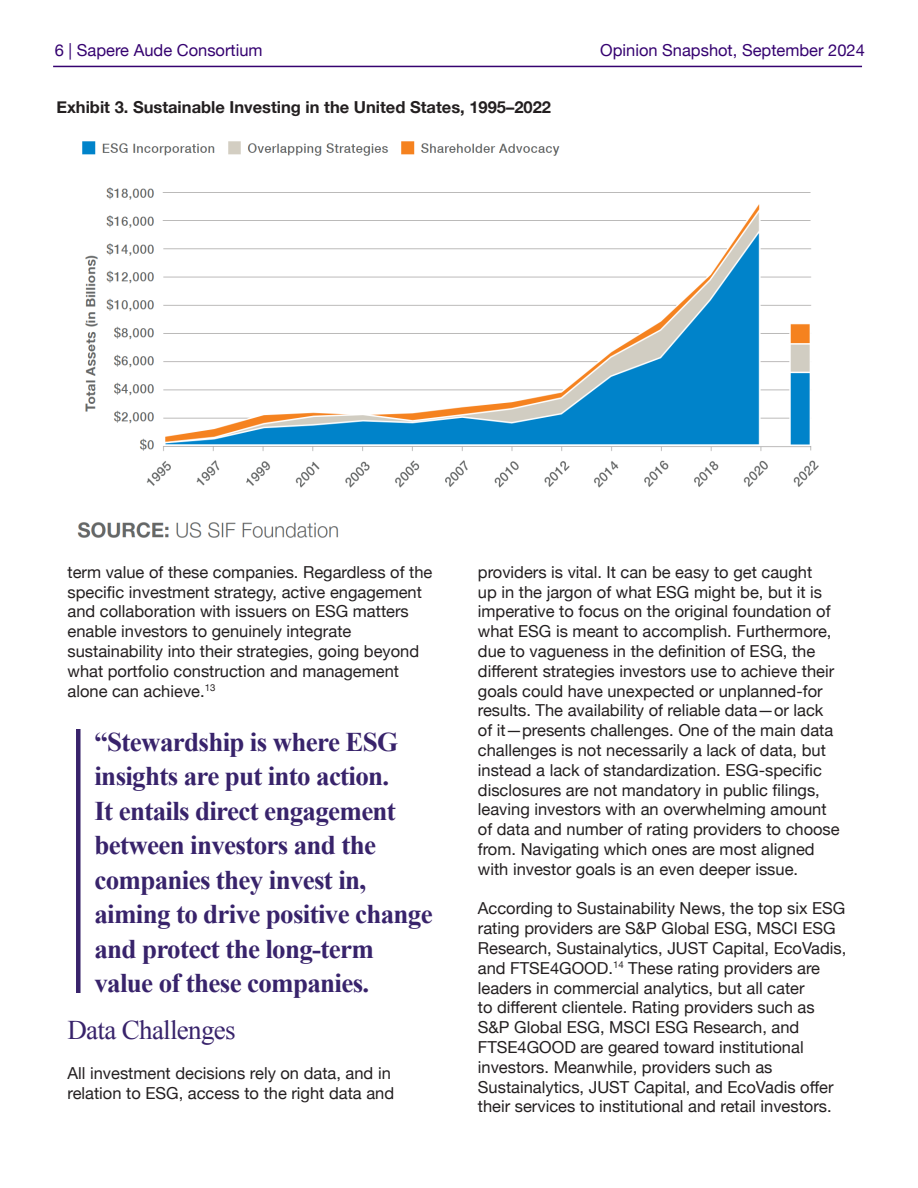
<style>
.page{position:relative;width:918px;height:1188px;background:#fff}
.page>*{position:absolute;margin:0;border:0;box-sizing:border-box;transform-origin:0 0}
.t1{font:700 27px/34.5px "Times New Roman";letter-spacing:-.025em;color:#38236b}
.t2{font:27px "Times New Roman";letter-spacing:-.025em;color:#38236b}
.t3{font:16.5px/19.8px "Helvetica Neue";color:#231f20}
.t4{font:700 16.5px "Helvetica Neue";color:#231f20}
.t5{font:16.5px "Helvetica Neue";color:#350270}
</style>
<div class="page">
<hr style="left:53px;top:66px;width:809px;height:1px;background:#350270">
<div style="left:76px;top:729px;width:5px;height:264px;background:#38236b"></div>
<img style="left:77px;top:141px;width:742px;height:397px">
<p class="t5" style="left:55px;top:38px;width:209px">6 | Sapere Aude Consortium</p>
<p class="t5" style="left:600px;top:38px;width:266px">Opinion Snapshot, September 2024</p>
<p class="t4" style="left:56px;top:95px;width:496px">Exhibit 3. Sustainable Investing in the United States, 1995–2022</p>
<p class="t3" style="left:68px;top:563px;width:366px">term value of these companies. Regardless of the specific investment strategy, active engagement and collaboration with issuers on ESG matters enable investors to genuinely integrate sustainability into their strategies, going beyond what portfolio construction and management alone can achieve.<sup>13</sup></p>
<p class="t1" style="left:94px;top:724px;width:340px">“Stewardship is where ESG insights are put into action.<br>It entails direct engagement between investors and the companies they invest in, aiming to drive positive change and protect the long-term value of these companies.</p>
<p class="t2" style="left:68px;top:1012px;width:170px">Data Challenges</p>
<p class="t3" style="left:68px;top:1064px;width:328px">All investment decisions rely on data, and in relation to ESG, access to the right data and</p>
<p class="t3" style="left:478px;top:563px;width:358px">providers is vital. It can be easy to get caught up in the jargon of what ESG might be, but it is imperative to focus on the original foundation of what ESG is meant to accomplish. Furthermore, due to vagueness in the definition of ESG, the different strategies investors use to achieve their goals could have unexpected or unplanned-for results. The availability of reliable data—or lack of it—presents challenges. One of the main data challenges is not necessarily a lack of data, but instead a lack of standardization. ESG-specific</p>
<p class="t3" style="left:478px;top:781px;width:363px">disclosures are not mandatory in public filings, leaving investors with an overwhelming amount of data and number of rating providers to choose from. Navigating which ones are most aligned with investor goals is an even deeper issue.</p>
<p class="t3" style="left:478px;top:900px;width:369px">According to Sustainability News, the top six ESG rating providers are S&amp;P Global ESG, MSCI ESG</p>
<p class="t3" style="left:478px;top:939px;width:370px">Research, Sustainalytics, JUST Capital, EcoVadis, and FTSE4GOOD.<sup>14</sup> These rating providers are</p>
<p class="t3" style="left:478px;top:979px;width:357px">leaders in commercial analytics, but all cater<br>to different clientele. Rating providers such as S&amp;P Global ESG, MSCI ESG Research, and FTSE4GOOD are geared toward institutional investors. Meanwhile, providers such as Sustainalytics, JUST Capital, and EcoVadis offer their services to institutional and retail investors.</p>
</div>
